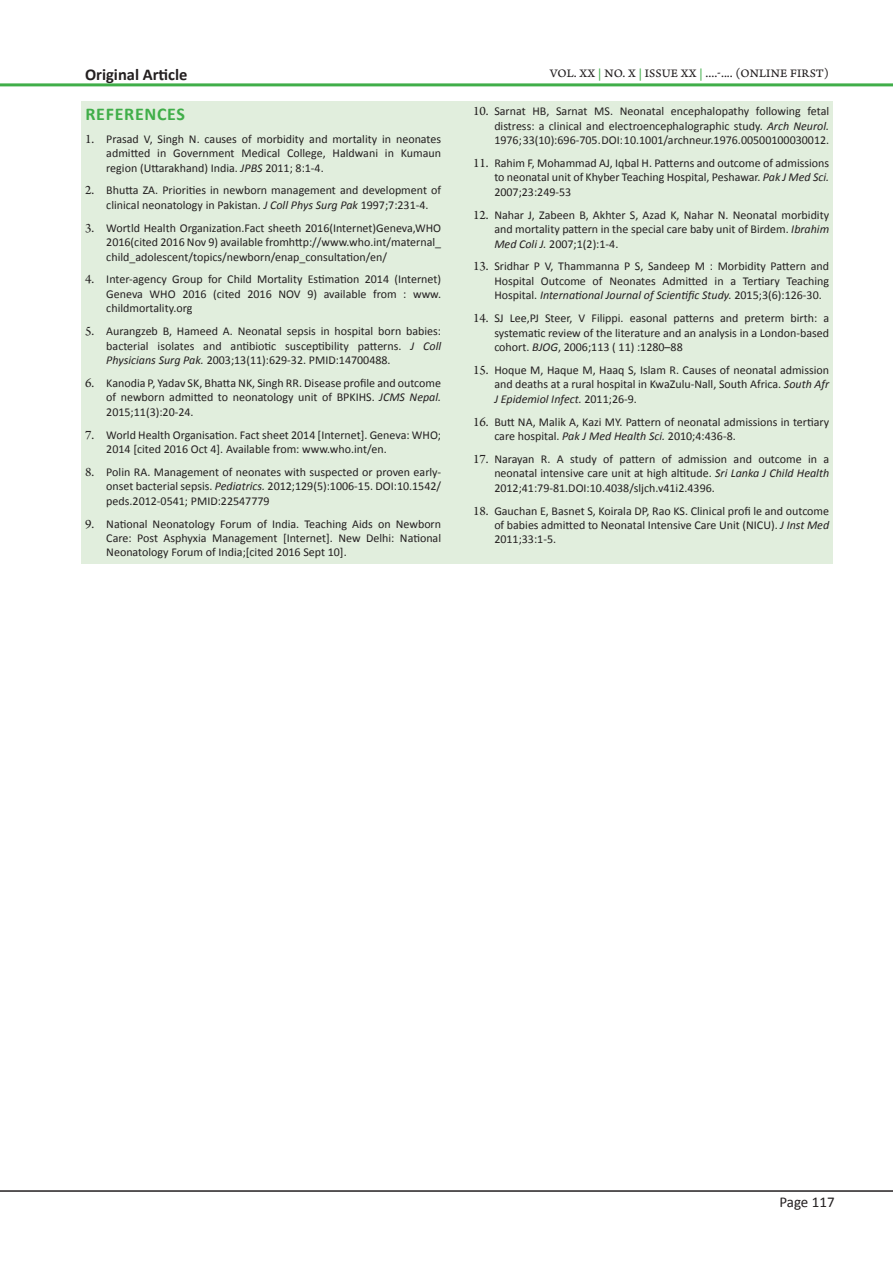
<style>
.page{position:relative;width:893px;height:1263px;background:#fff}
.page>*{position:absolute;margin:0;border:0;box-sizing:border-box;transform-origin:0 0}
.Normal_Text{font:700 18px "Calibri";letter-spacing:.04em;color:#40ae49}
.Abstract_Words{font:700 16.5px "Calibri";color:#231f20}
.t1{font:15px "Calibri";color:#231f20}
.Refrence_Text{font:12px/14.4px "Calibri";color:#231f20;text-align:justify}
.t2{font:12px "Arno Pro Caption";letter-spacing:.01em;color:#231f20}
.s1{font-family:"Arno Pro";font-size:13.5px}
.s2{font-style:italic}
.s3{color:#40ae49}
</style>
<div class="page">
<hr style="left:0;top:1190px;width:893px;height:2px;background:#231f20">
<hr style="left:0;top:83px;width:893px;height:3px;background:#40ae49">
<div style="left:81px;top:102px;width:751px;height:462px;background:#e1eedd"></div>
<p class="Abstract_Words" style="left:85px;top:64px;width:104px">Original Article</p>
<p class="Normal_Text" style="left:85px;top:102px;width:101px">REFERENCES</p>
<p class="Refrence_Text" style="left:106px;top:132px;width:336px;text-indent:-21px"><span class="s1">1.</span> Prasad V, Singh N. causes of morbidity and mortality in neonates admitted in Government Medical College, Haldwani in Kumaun region (Uttarakhand) India. <span class="s2">JPBS</span> 2011; 8:1-4.</p>
<p class="Refrence_Text" style="left:106px;top:183px;width:336px;text-indent:-21px"><span class="s1">2.</span> Bhutta ZA. Priorities in newborn management and development of clinical neonatology in Pakistan. <span class="s2">J Coll Phys Surg Pak</span> 1997;7:231-4.</p>
<p class="Refrence_Text" style="left:106px;top:221px;width:336px;text-indent:-21px"><span class="s1">3.</span> Wortld Health Organization.Fact sheeth 2016(Internet)Geneva,WHO 2016(cited 2016 Nov 9) available fromhttp://www.who.int/maternal_ child_adolescent/topics/newborn/enap_consultation/en/</p>
<p class="Refrence_Text" style="left:106px;top:272px;width:336px;text-indent:-21px"><span class="s1">4.</span> Inter-agency Group for Child Mortality Estimation 2014 (Internet)<br>Geneva WHO 2016 (cited 2016 NOV 9) available from : www. childmortality.org</p>
<p class="Refrence_Text" style="left:106px;top:324px;width:336px;text-indent:-21px"><span class="s1">5.</span> Aurangzeb B, Hameed A. Neonatal sepsis in hospital born babies: bacterial isolates and antibiotic susceptibility patterns. <span class="s2">J Coll Physicians Surg Pak.</span> 2003;13(11):629-32. PMID:14700488.</p>
<p class="Refrence_Text" style="left:106px;top:376px;width:336px;text-indent:-21px"><span class="s1">6.</span> Kanodia P, Yadav SK, Bhatta NK, Singh RR. Disease profile and outcome of newborn admitted to neonatology unit of BPKIHS. <span class="s2">JCMS Nepal.<br></span>2015;11(3):20-24.</p>
<p class="Refrence_Text" style="left:106px;top:427px;width:336px;text-indent:-21px"><span class="s1">7.</span> World Health Organisation. Fact sheet 2014 [Internet]. Geneva: WHO;<br>2014 [cited 2016 Oct 4]. Available from: www.who.int/en.</p>
<p class="Refrence_Text" style="left:106px;top:465px;width:336px;text-indent:-21px"><span class="s1">8.</span> Polin RA. Management of neonates with suspected or proven early&shy;onset bacterial sepsis. <span class="s2">Pediatrics.</span> 2012;129(5):1006-15. DOI:10.1542/ peds.2012-0541; PMID:22547779</p>
<p class="Refrence_Text" style="left:106px;top:516px;width:336px;text-indent:-21px"><span class="s1">9.</span> National Neonatology Forum of India. Teaching Aids on Newborn Care: Post Asphyxia Management [Internet]. New Delhi: National Neonatology Forum of India;[cited 2016 Sept 10].</p>
<p class="t2" style="left:550px;top:66px;width:281px">VOL. XX <span class="s3">|</span> NO. X <span class="s3">|</span> ISSUE XX <span class="s3">|</span> ....-.... (ONLINE FIRST)</p>
<p class="Refrence_Text" style="left:494px;top:104px;width:336px;text-indent:-21px"><span class="s1">10.</span> Sarnat HB, Sarnat MS. Neonatal encephalopathy following fetal distress: a clinical and electroencephalographic study. <span class="s2">Arch Neurol.<br></span>1976; 33(10):696-705. DOI: 10.1001/archneur.1976.00500100030012.</p>
<p class="Refrence_Text" style="left:494px;top:156px;width:336px;text-indent:-21px"><span class="s1">11.</span> Rahim F, Mohammad AJ, Iqbal H. Patterns and outcome of admissions to neonatal unit of Khyber Teaching Hospital, Peshawar. <span class="s2">Pak J Med Sci.<br></span>2007;23:249-53</p>
<p class="Refrence_Text" style="left:494px;top:208px;width:336px;text-indent:-21px"><span class="s1">12.</span> Nahar J, Zabeen B, Akhter S, Azad K, Nahar N. Neonatal morbidity and mortality pattern in the special care baby unit of Birdem. <span class="s2">Ibrahim Med Coli J.</span> 2007;1(2):1-4.</p>
<p class="Refrence_Text" style="left:494px;top:259px;width:336px;text-indent:-21px"><span class="s1">13.</span> Sridhar P V, Thammanna P S, Sandeep M : Morbidity Pattern and Hospital Outcome of Neonates Admitted in a Tertiary Teaching Hospital. <span class="s2">International Journal of Scientific Study.</span> 2015;3(6):126-30.</p>
<p class="Refrence_Text" style="left:494px;top:311px;width:336px;text-indent:-21px"><span class="s1">14.</span> SJ Lee,PJ Steer, V Filippi. easonal patterns and preterm birth: a systematic review of the literature and an analysis in a London-based cohort. <span class="s2">BJOG</span>, 2006;113 ( 11) :1280–88</p>
<p class="Refrence_Text" style="left:494px;top:363px;width:336px;text-indent:-21px"><span class="s1">15.</span> Hoque M, Haque M, Haaq S, Islam R. Causes of neonatal admission and deaths at a rural hospital in KwaZulu-Nall, South Africa. <span class="s2">South Afr J Epidemiol Infect.</span> 2011;26-9.</p>
<p class="Refrence_Text" style="left:494px;top:414px;width:336px;text-indent:-21px"><span class="s1">16.</span> Butt NA, Malik A, Kazi MY. Pattern of neonatal admissions in tertiary care hospital. <span class="s2">Pak J Med Health Sci.</span> 2010;4:436-8.</p>
<p class="Refrence_Text" style="left:494px;top:452px;width:336px;text-indent:-21px"><span class="s1">17.</span> Narayan R. A study of pattern of admission and outcome in a neonatal intensive care unit at high altitude. <span class="s2">Sri Lanka J Child Health </span>2012;41:79-81.DOI:10.4038/sljch.v41i2.4396.</p>
<p class="Refrence_Text" style="left:494px;top:503px;width:336px;text-indent:-21px"><span class="s1">18.</span> Gauchan E, Basnet S, Koirala DP, Rao KS. Clinical profi le and outcome of babies admitted to Neonatal Intensive Care Unit (NICU). <span class="s2">J Inst Med </span>2011;33:1-5.</p>
<p class="t1" style="left:779px;top:1193px;width:57px">Page 117</p>
</div>
